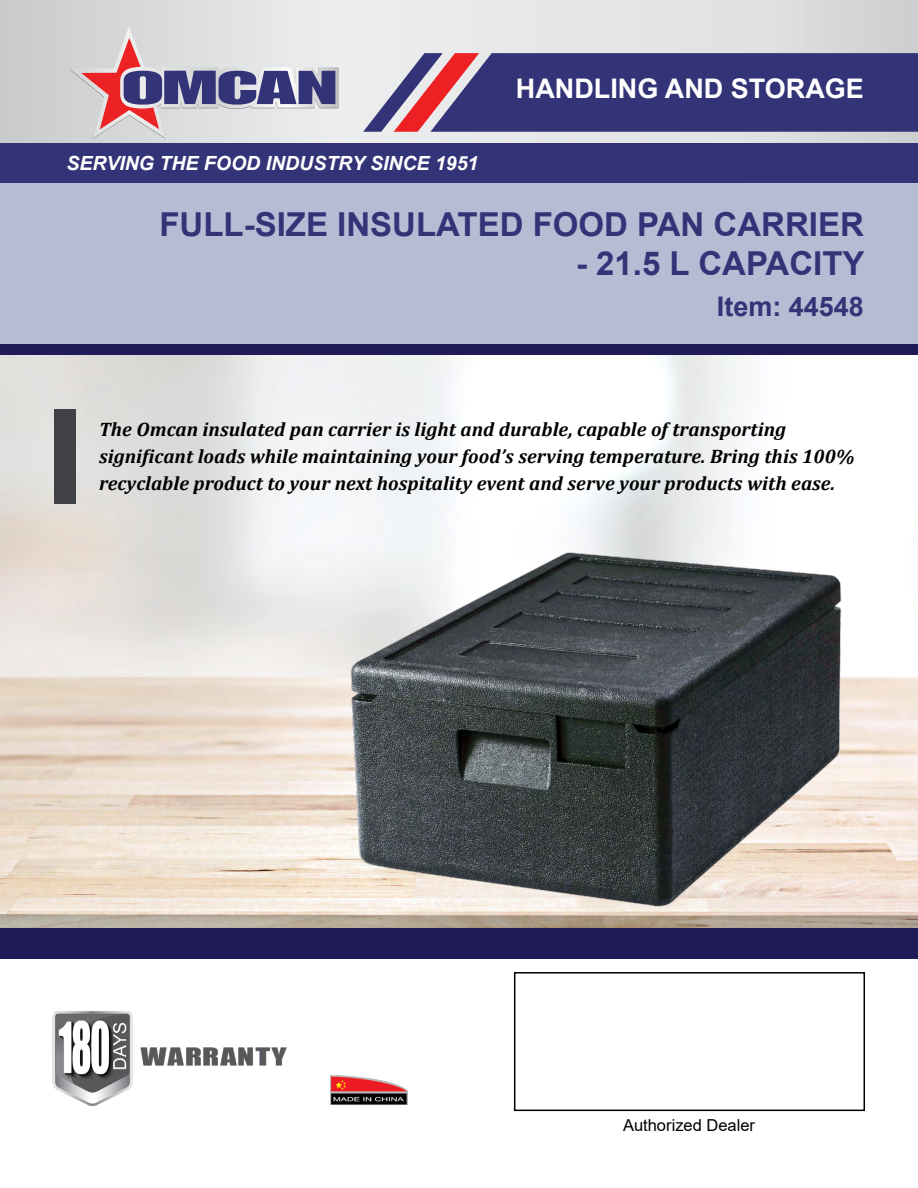
<style>
.page{position:relative;width:918px;height:1188px;background:#fff}
.page>*{position:absolute;margin:0;border:0;box-sizing:border-box;transform-origin:0 0}
.t1{font:700 33px "Arial";color:#337}
.t2{font:700 27px "Arial";color:#fff}
.t3{font:700 27px "Arial";color:#337}
.t4{font:italic 700 19.5px/27px "Cambria";letter-spacing:.005em;color:#000}
.t5{font:italic 700 19.5px "Arial";color:#fff}
.t6{font:16.5px "Arial";color:#000}
</style>
<div class="page">
<img style="left:0;top:355px;width:918px;height:573px">
<svg style="left:0;top:0;width:918px;height:144px;background:#dbdcde"></svg>
<div style="left:0;top:144px;width:918px;height:39px;background:#337"></div>
<svg style="left:363px;top:53px;width:555px;height:79px;background:#4e4680"></svg>
<svg style="left:69px;top:27px;width:270px;height:112px;background:#c0b5c2"></svg>
<div style="left:0;top:183px;width:918px;height:161px;background:#b5bdd5"></div>
<div style="left:514px;top:972px;width:351px;height:139px;border:2px solid #000"></div>
<div style="left:0;top:928px;width:918px;height:30px;background:#201a58"></div>
<img style="left:52px;top:1011px;width:235px;height:96px">
<img style="left:331px;top:1075px;width:77px;height:29px">
<img style="left:325px;top:524px;width:540px;height:403px">
<div style="left:0;top:344px;width:918px;height:11px;background:#201a58"></div>
<div style="left:54px;top:410px;width:22px;height:94px;background:#404246"></div>
<p class="t5" style="left:66px;top:151px;width:414px">SERVING THE FOOD INDUSTRY SINCE 1951</p>
<h2 class="t2" style="left:516px;top:69px;width:350px">HANDLING AND STORAGE</h2>
<h1 class="t1" style="left:159px;top:202px;width:706px">FULL-SIZE INSULATED FOOD PAN CARRIER</h1>
<h1 class="t1" style="left:576px;top:241px;width:290px">- 21.5 L CAPACITY</h1>
<h2 class="t3" style="left:717px;top:287px;width:149px">Item: 44548</h2>
<p class="t4" style="left:99px;top:416px;width:757px">The Omcan insulated pan carrier is light and durable, capable of transporting significant loads while maintaining your food’s serving temperature. Bring this 100% recyclable product to your next hospitality event and serve your products with ease.</p>
<p class="t6" style="left:623px;top:1114px;width:133px">Authorized Dealer</p>
</div>
